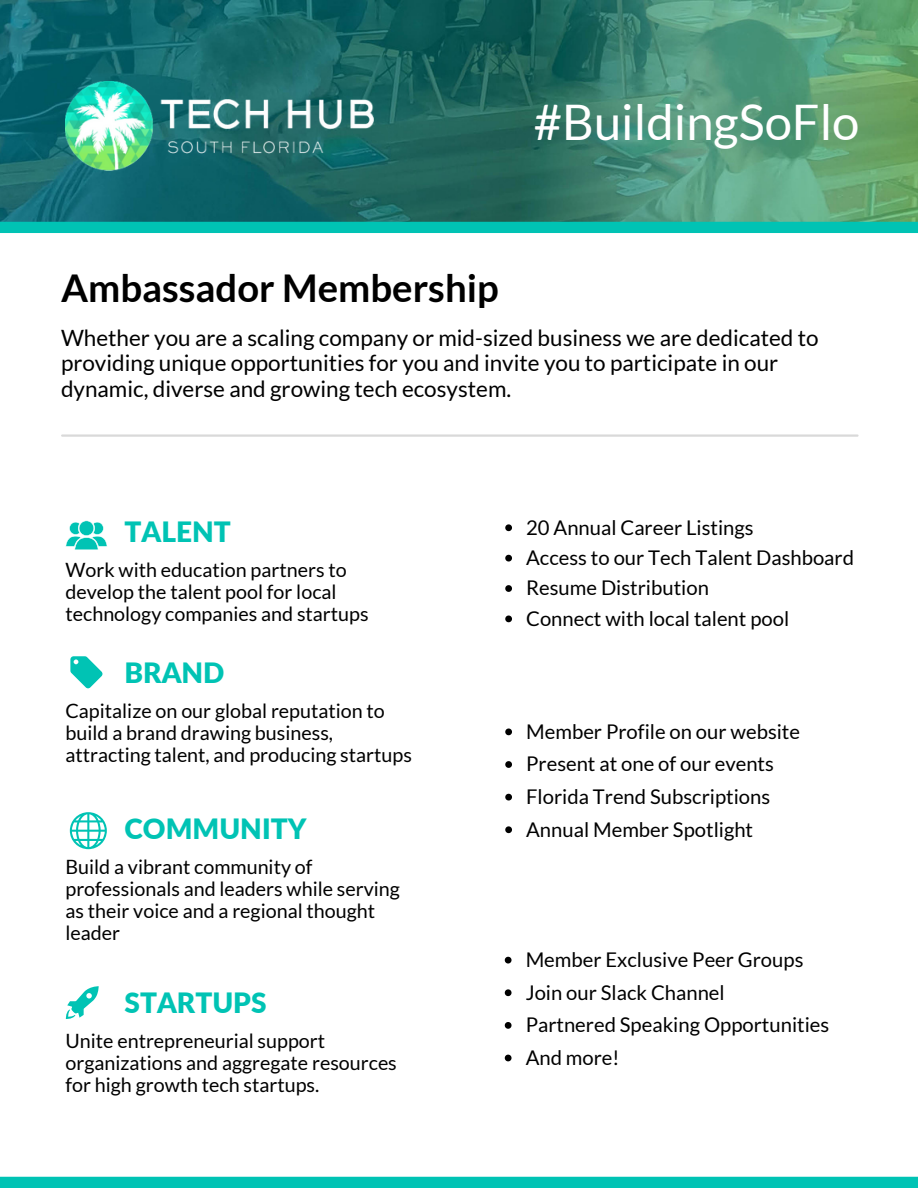
<style>
.page{position:relative;width:918px;height:1188px;background:#fff}
.page>*{position:absolute;margin:0;border:0;box-sizing:border-box;transform-origin:0 0}
.t1{font:49.05px "Lato";color:#fff}
.t2{font:700 38.25px "Lato";color:#000}
.t3{font:900 27.9px "Lato";color:#00c3b4}
.t4{font:22.5px/25.8px "Lato";color:#000}
.t5{font:20.25px "Lato";color:#000}
.t6{font:19.8px/22.2px "Lato";color:#000}
</style>
<div class="page">
<img style="left:0;top:0;width:918px;height:222px">
<div style="left:0;top:222px;width:918px;height:11px;background:#00c3b4"></div>
<img style="left:65px;top:82px;width:309px;height:88px">
<svg style="left:505px;top:524px;width:7px;height:7px"></svg>
<svg style="left:505px;top:555px;width:7px;height:7px"></svg>
<svg style="left:505px;top:585px;width:7px;height:7px"></svg>
<svg style="left:505px;top:616px;width:7px;height:6px"></svg>
<svg style="left:505px;top:729px;width:7px;height:6px"></svg>
<svg style="left:505px;top:761px;width:7px;height:7px"></svg>
<svg style="left:505px;top:794px;width:7px;height:7px"></svg>
<svg style="left:505px;top:826px;width:7px;height:7px"></svg>
<svg style="left:505px;top:957px;width:7px;height:7px"></svg>
<svg style="left:505px;top:989px;width:7px;height:7px"></svg>
<svg style="left:505px;top:1022px;width:7px;height:7px"></svg>
<svg style="left:505px;top:1055px;width:7px;height:6px"></svg>
<hr style="left:62px;top:434px;width:796px;height:3px;background:#d9d9d9">
<div style="left:0;top:1177px;width:918px;height:11px;background:#00c3b4"></div>
<svg style="left:65px;top:521px;width:42px;height:29px"></svg>
<svg style="left:70px;top:812px;width:37px;height:37px"></svg>
<svg style="left:70px;top:656px;width:32px;height:32px"></svg>
<svg style="left:65px;top:986px;width:34px;height:33px"></svg>
<p class="t1" style="left:534px;top:92px;width:327px">#BuildingSoFlo</p>
<p class="t2" style="left:61px;top:264px;width:439px">Ambassador Membership</p>
<p class="t4" style="left:61px;top:324px;width:759px">Whether you are a scaling company or mid-sized business we are dedicated to providing unique opportunities for you and invite you to participate in our dynamic, diverse and growing tech ecosystem.</p>
<p class="t3" style="left:125px;top:515px;width:108px">TALENT</p>
<p class="t6" style="left:65px;top:558px;width:305px">Work with education partners to develop the talent pool for local technology companies and startups</p>
<p class="t3" style="left:125px;top:656px;width:101px">BRAND</p>
<p class="t6" style="left:65px;top:699px;width:348px">Capitalize on our global reputation to build a brand drawing business, attracting talent, and producing startups</p>
<p class="t3" style="left:125px;top:811px;width:183px">COMMUNITY</p>
<p class="t6" style="left:65px;top:855px;width:336px">Build a vibrant community of professionals and leaders while serving as their voice and a regional thought leader</p>
<p class="t3" style="left:125px;top:985px;width:143px">STARTUPS</p>
<p class="t6" style="left:65px;top:1029px;width:333px">Unite entrepreneurial support organizations and aggregate resources for high growth tech startups.</p>
<p class="t5" style="left:526px;top:515px;width:229px">20 Annual Career Listings</p>
<p class="t5" style="left:526px;top:545px;width:329px">Access to our Tech Talent Dashboard</p>
<p class="t5" style="left:526px;top:575px;width:184px">Resume Distribution</p>
<p class="t5" style="left:526px;top:606px;width:265px">Connect with local talent pool</p>
<p class="t5" style="left:526px;top:719px;width:275px">Member Profile on our website</p>
<p class="t5" style="left:526px;top:751px;width:249px">Present at one of our events</p>
<p class="t5" style="left:526px;top:784px;width:246px">Florida Trend Subscriptions</p>
<p class="t5" style="left:526px;top:817px;width:229px">Annual Member Spotlight</p>
<p class="t5" style="left:526px;top:947px;width:279px">Member Exclusive Peer Groups</p>
<p class="t5" style="left:526px;top:980px;width:201px">Join our Slack Channel</p>
<p class="t5" style="left:526px;top:1012px;width:305px">Partnered Speaking Opportunities</p>
<p class="t5" style="left:526px;top:1045px;width:95px">And more!</p>
</div>
